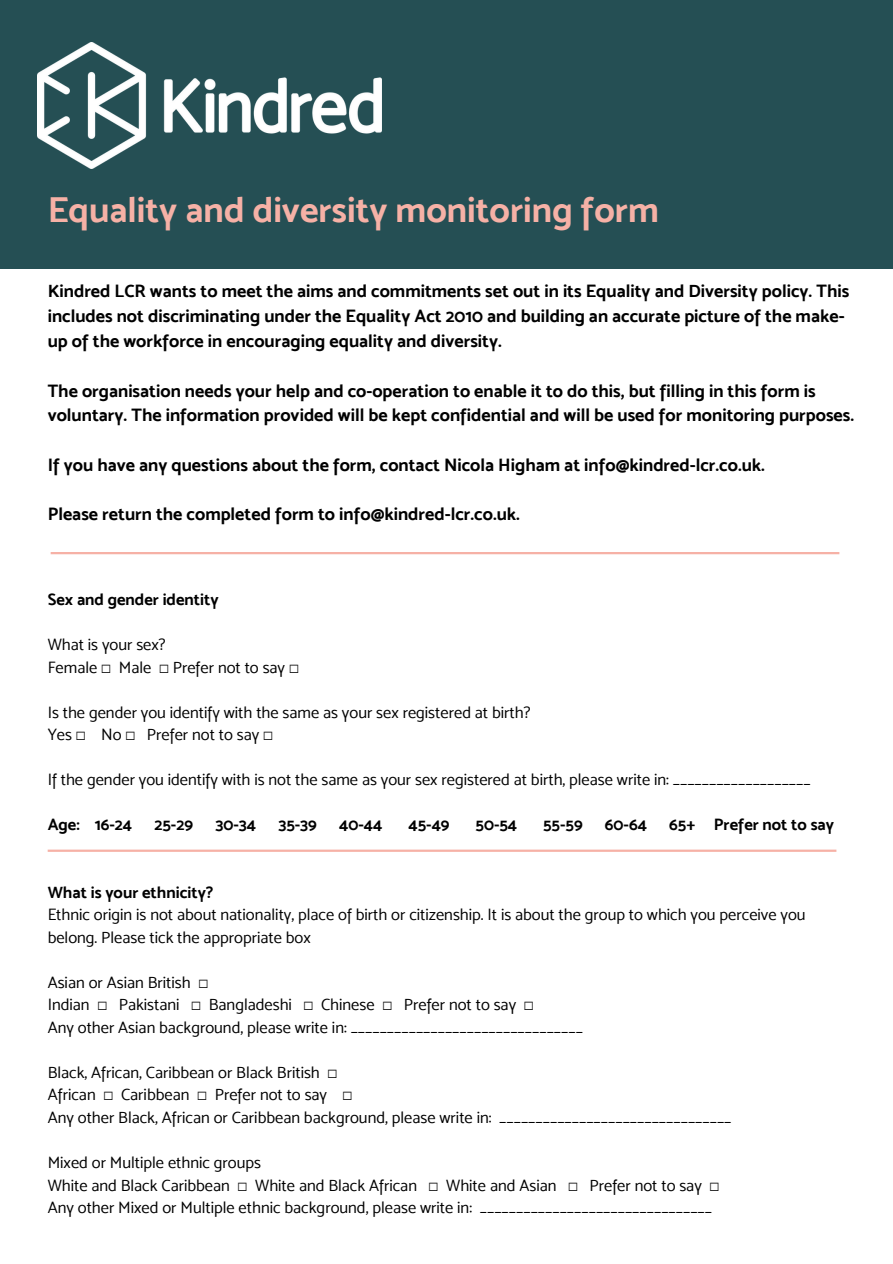
<style>
.page{position:relative;width:893px;height:1264px;background:#fff}
.page>*{position:absolute;margin:0;border:0;box-sizing:border-box;transform-origin:0 0}
.t1{font:36px "Mosk Bold 700";color:#f6b1a6}
.t2{font:18px/24.8px "Mosk Bold 700";color:#000}
.t3{font:16.5px/22.5px "Mosk Normal 400";color:#000}
.t4{font:16.5px "Mosk Bold 700";color:#000}
.s1{font-family:"Free Mono"}
</style>
<div class="page">
<div style="left:0;top:0;width:892px;height:268px;background:#254f54"></div>
<img style="left:37px;top:42px;width:344px;height:126px">
<hr style="left:51px;top:552px;width:788px;height:2px;background:#f6b1a6">
<hr style="left:48px;top:849px;width:788px;height:2px;background:#f6b1a6">
<p class="t1" style="left:48px;top:188px;width:612px">Equality and diversity monitoring form</p>
<p class="t2" style="left:48px;top:279px;width:803px">Kindred LCR wants to meet the aims and commitments set out in its Equality and Diversity policy. This includes not discriminating under the Equality Act 2010 and building an accurate picture of the make&shy;up of the workforce in encouraging equality and diversity.</p>
<p class="t2" style="left:48px;top:378px;width:808px">The organisation needs your help and co-operation to enable it to do this, but filling in this form is voluntary. The information provided will be kept confidential and will be used for monitoring purposes.</p>
<p class="t2" style="left:48px;top:452px;width:718px">If you have any questions about the form, contact Nicola Higham at info@kindred-lcr.co.uk.</p>
<p class="t2" style="left:48px;top:501px;width:473px">Please return the completed form to info@kindred-lcr.co.uk.</p>
<p class="t4" style="left:48px;top:589px;width:172px">Sex and gender identity</p>
<p class="t3" style="left:48px;top:633px;width:119px">What is your sex?</p>
<p class="t3" style="left:48px;top:656px;width:253px">Female <span class="s1">☐</span> Male <span class="s1">☐</span> Prefer not to say <span class="s1">☐</span></p>
<p class="t3" style="left:48px;top:701px;width:484px">Is the gender you identify with the same as your sex registered at birth?</p>
<p class="t3" style="left:48px;top:723px;width:227px">Yes <span class="s1">☐</span> No <span class="s1">☐</span> Prefer not to say <span class="s1">☐</span></p>
<p class="t3" style="left:48px;top:768px;width:764px">If the gender you identify with is not the same as your sex registered at birth, please write in: ___________________</p>
<p class="t4" style="left:48px;top:814px;width:86px">Age: 16-24</p>
<p class="t4" style="left:154px;top:814px;width:40px">25-29</p>
<p class="t4" style="left:215px;top:814px;width:42px">30-34</p>
<p class="t4" style="left:278px;top:814px;width:40px">35-39</p>
<p class="t4" style="left:339px;top:814px;width:45px">40-44</p>
<p class="t4" style="left:408px;top:814px;width:43px">45-49</p>
<p class="t4" style="left:475px;top:814px;width:43px">50-54</p>
<p class="t4" style="left:543px;top:814px;width:41px">55-59</p>
<p class="t4" style="left:605px;top:814px;width:44px">60-64</p>
<p class="t4" style="left:669px;top:814px;width:166px">65+ Prefer not to say</p>
<p class="t4" style="left:48px;top:882px;width:167px">What is your ethnicity?</p>
<p class="t3" style="left:48px;top:903px;width:759px">Ethnic origin is not about nationality, place of birth or citizenship. It is about the group to which you perceive you belong. Please tick the appropriate box</p>
<p class="t3" style="left:48px;top:971px;width:162px">Asian or Asian British <span class="s1">☐</span></p>
<p class="t3" style="left:48px;top:993px;width:487px">Indian <span class="s1">☐</span> Pakistani <span class="s1">☐</span> Bangladeshi <span class="s1">☐</span> Chinese <span class="s1">☐</span> Prefer not to say <span class="s1">☐</span></p>
<p class="t3" style="left:48px;top:1016px;width:536px">Any other Asian background, please write in: ________________________________</p>
<p class="t3" style="left:48px;top:1061px;width:291px">Black, African, Caribbean or Black British <span class="s1">☐</span></p>
<p class="t3" style="left:48px;top:1083px;width:306px">African <span class="s1">☐</span> Caribbean <span class="s1">☐</span> Prefer not to say <span class="s1">☐</span></p>
<p class="t3" style="left:48px;top:1106px;width:685px">Any other Black, African or Caribbean background, please write in: ________________________________</p>
<p class="t3" style="left:48px;top:1151px;width:215px">Mixed or Multiple ethnic groups</p>
<p class="t3" style="left:48px;top:1173px;width:673px">White and Black Caribbean <span class="s1">☐</span> White and Black African <span class="s1">☐</span> White and Asian <span class="s1">☐</span> Prefer not to say <span class="s1">☐</span></p>
<p class="t3" style="left:48px;top:1196px;width:666px">Any other Mixed or Multiple ethnic background, please write in: ________________________________</p>
</div>
